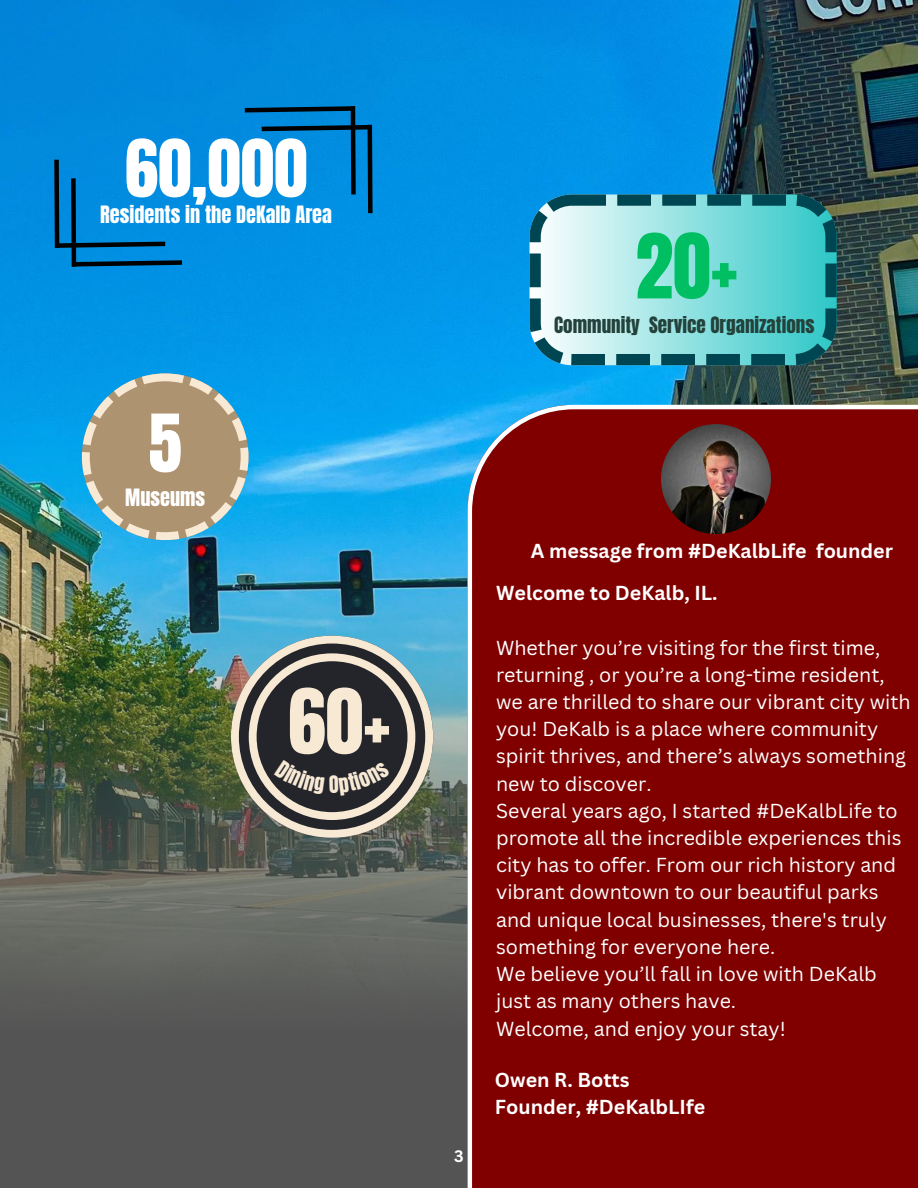
<style>
.page{position:relative;width:918px;height:1188px;background:#fff}
.page>*{position:absolute;margin:0;border:0;box-sizing:border-box;transform-origin:0 0}
.t1{font:76.35px "Anton";color:#f8e9d5}
.t2{font:76.35px "Anton";color:#00bf63}
.t3{font:67.5px "Anton";color:#fff}
.t4{font:20.25px "Anton";color:#fff}
.t5{font:19.65px/27.2px "Canva Sans";color:#fff}
.t6{font:700 19.65px/27px "Canva Sans";color:#fff}
.t7{font:700 19.2px "Canva Sans";color:#fff}
.t8{font:19.05px "Anton";color:#23423b}
.t9{font:700 16.2px "Canva Sans";color:#fff}
</style>
<div class="page">
<img style="left:0;top:0;width:918px;height:438px">
<img style="left:0;top:438px;width:468px;height:593px">
<div style="left:0;top:1031px;width:918px;height:157px;background:#545454"></div>
<svg style="left:50px;top:155px;width:137px;height:116px;background:#017dc7"></svg>
<svg style="left:240px;top:102px;width:136px;height:116px;background:#017dc7"></svg>
<svg style="left:82px;top:373px;width:166px;height:167px;background:#939e93"></svg>
<div style="left:468px;top:405px;width:450px;height:783px;background:#800000"></div>
<svg style="left:530px;top:194px;width:307px;height:171px;background:#7dc9cc"></svg>
<img style="left:661px;top:424px;width:110px;height:110px;border-radius:50%">
<svg style="left:231px;top:636px;width:202px;height:202px;background:#5d6262"></svg>
<h2 class="t3" style="left:125px;top:120px;width:184px">60,000</h2>
<p class="t4" style="left:100px;top:199px;width:233px">Residents in the DeKalb Area</p>
<h2 class="t3" style="left:149px;top:395px;width:35px">5</h2>
<p class="t4" style="left:125px;top:483px;width:82px">Museums</p>
<h1 class="t1" style="left:288px;top:667px;width:104px">60+</h1>
<h1 class="t2" style="left:635px;top:212px;width:104px">20+</h1>
<p class="t8" style="left:554px;top:311px;width:262px">Community Service Organizations</p>
<p class="t9" style="left:454px;top:1145px;width:11px">3</p>
<p class="t6" style="left:531px;top:537px;width:364px">A message from #DeKalbLife founder</p>
<p class="t6" style="left:496px;top:579px;width:223px">Welcome to DeKalb, IL.</p>
<p class="t5" style="left:496px;top:633px;width:416px">Whether you’re visiting for the first time, returning , or you’re a long-time resident, we are thrilled to share our vibrant city with you! DeKalb is a place where community spirit thrives, and there’s always something new to discover.<br>Several years ago, I started #DeKalbLife to promote all the incredible experiences this city has to offer. From our rich history and vibrant downtown to our beautiful parks and unique local businesses, there's truly something for everyone here.<br>We believe you’ll fall in love with DeKalb just as many others have.<br>Welcome, and enjoy your stay!</p>
<p class="t7" style="left:651px;top:943px;width:95px">Sincerely,</p>
<p class="t7" style="left:634px;top:995px;width:128px">Owen R Botts</p>
<p class="t6" style="left:495px;top:1066px;width:212px">Owen R. Botts<br>Founder, #DeKalbLIfe</p>
</div>
